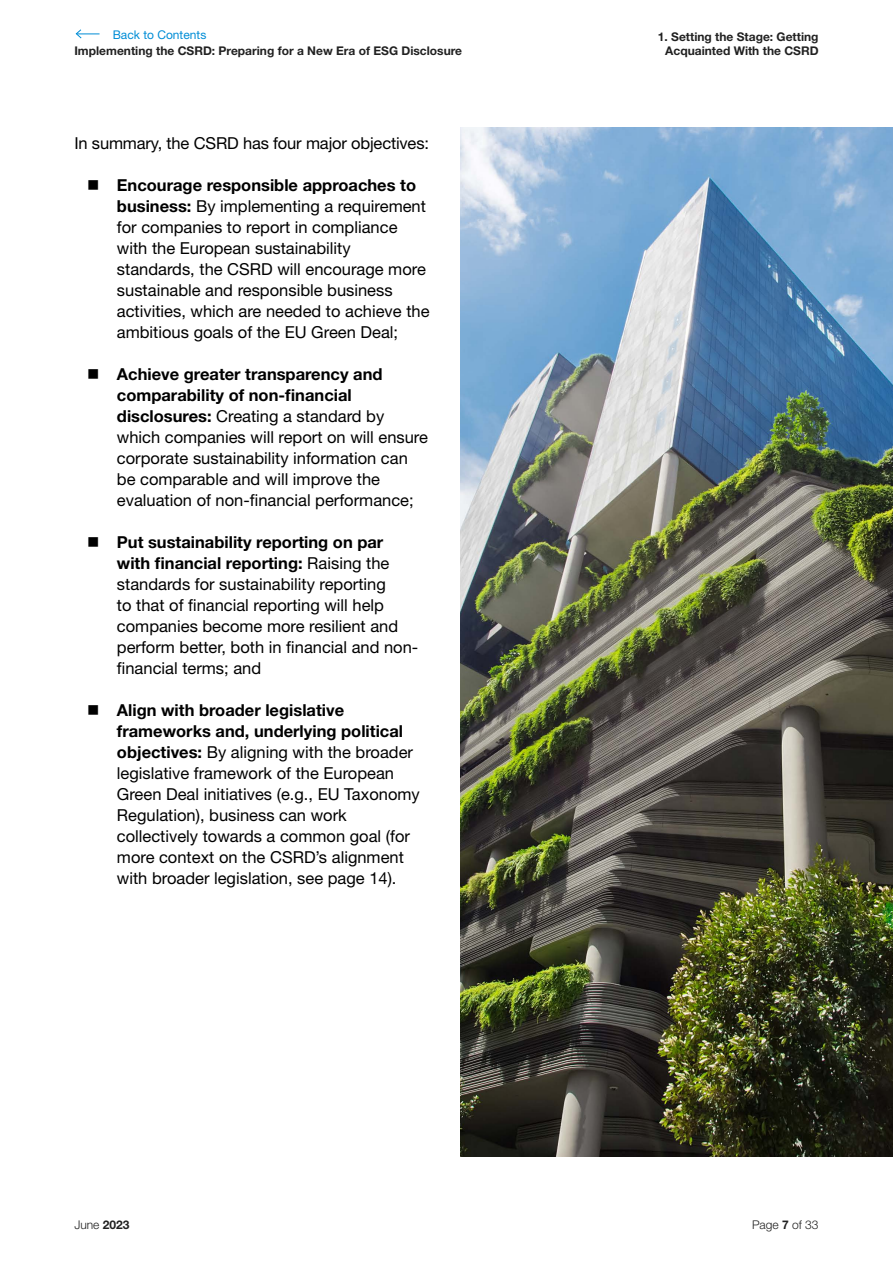
<style>
.page{position:relative;width:893px;height:1263px;background:#fff}
.page>*{position:absolute;margin:0;border:0;box-sizing:border-box;transform-origin:0 0}
.t1{font:16.5px/21px "Helvetica Neue LT Std";color:#000}
.t2{font:700 12px/14.4px "Helvetica Neue LT Std";color:#212121;text-align:right}
.t3{font:300 12px "Helvetica Neue LT Std";color:#212121}
.t4{font:12px "Helvetica Neue LT Std";color:#008dd6}
.s1{font-weight:700}
</style>
<div class="page">
<img style="left:461px;top:128px;width:432px;height:1029px">
<svg style="left:75px;top:29px;width:25px;height:10px"></svg>
<p class="t4" style="left:113px;top:27px;width:95px">Back to Contents</p>
<p class="t2" style="left:658px;top:29px;width:162px">1. Setting the Stage: Getting<br>Acquainted With the CSRD</p>
<p class="t2" style="left:74px;top:44px;width:389px">Implementing the CSRD: Preparing for a New Era of ESG Disclosure</p>
<p class="t1" style="left:74px;top:132px;width:356px">In summary, the CSRD has four major objectives:</p>
<p class="t1" style="left:117px;top:174px;width:314px"><span class="s1">Encourage responsible approaches to business:</span> By implementing a requirement for companies to report in compliance with the European sustainability standards, the CSRD will encourage more sustainable and responsible business activities, which are needed to achieve the ambitious goals of the EU Green Deal;</p>
<p class="t1" style="left:117px;top:363px;width:313px"><span class="s1">Achieve greater transparency and comparability of non-financial disclosures:</span> Creating a standard by which companies will report on will ensure corporate sustainability information can be comparable and will improve the evaluation of non-financial performance;</p>
<p class="t1" style="left:117px;top:531px;width:303px"><span class="s1">Put sustainability reporting on par with financial reporting:</span> Raising the standards for sustainability reporting<br>to that of financial reporting will help companies become more resilient and perform better, both in financial and non&shy;financial terms; and</p>
<p class="t1" style="left:117px;top:699px;width:304px"><span class="s1">Align with broader legislative frameworks and, underlying political objectives:</span> By aligning with the broader legislative framework of the European Green Deal initiatives (e.g., EU Taxonomy Regulation), business can work collectively towards a common goal (for more context on the CSRD’s alignment with broader legislation, see page 14).</p>
<p class="t3" style="left:74px;top:1217px;width:57px">June <span class="s1">2023</span></p>
<p class="t3" style="left:752px;top:1217px;width:68px">Page <span class="s1">7</span> of 33</p>
</div>
